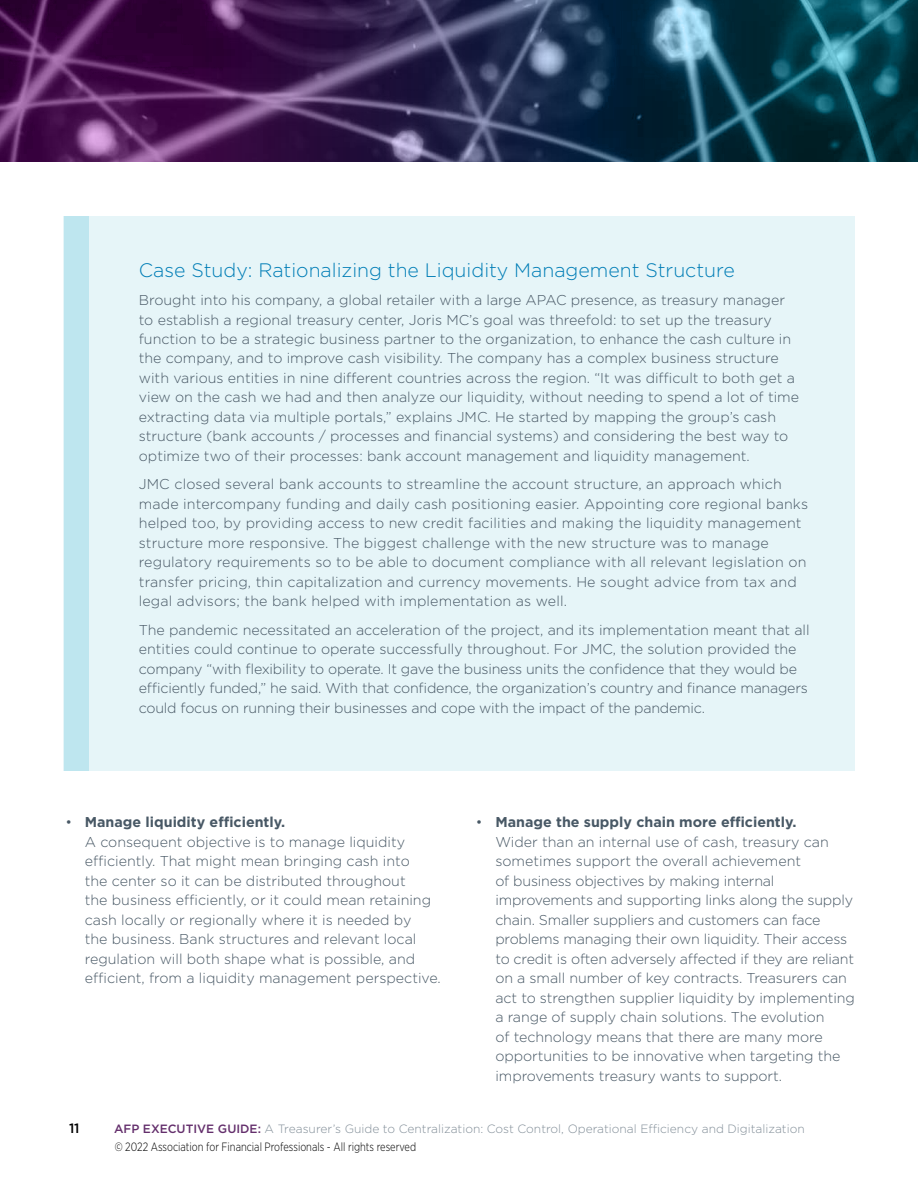
<style>
.page{position:relative;width:918px;height:1188px;background:#fff}
.page>*{position:absolute;margin:0;border:0;box-sizing:border-box;transform-origin:0 0}
.t1{font:300 19.5px "Gotham";color:#007db6}
.t2{font:300 14.25px/19.5px "Gotham";color:#485865}
.t3{font:500 13.5px "Gotham";color:#000}
.t4{font:300 12px "Gotham";color:#828e98}
.t5{font:300 12px "Gotham Narrow";color:#000;scale:.9 1}
.s1{font-weight:700}
.s2{font-weight:500;color:#642f6c}
</style>
<div class="page">
<div style="left:64px;top:216px;width:791px;height:555px;background:#e6f5f8"></div>
<div style="left:64px;top:216px;width:25px;height:555px;background:#bee6ef"></div>
<svg style="left:0;top:0;width:918px;height:162px;background:#303156"></svg>
<h1 class="t1" style="left:139px;top:257px;width:598px">Case Study: Rationalizing the Liquidity Management Structure</h1>
<p class="t2" style="left:139px;top:290px;width:662px">Brought into his company, a global retailer with a large APAC presence, as treasury manager to establish a regional treasury center, Joris MC’s goal was threefold: to set up the treasury function to be a strategic business partner to the organization, to enhance the cash culture in the company, and to improve cash visibility. The company has a complex business structure with various entities in nine different countries across the region. “It was difficult to both get a view on the cash we had and then analyze our liquidity, without needing to spend a lot of time extracting data via multiple portals,” explains JMC. He started by mapping the group’s cash structure (bank accounts / processes and financial systems) and considering the best way to optimize two of their processes: bank account management and liquidity management.</p>
<p class="t2" style="left:139px;top:474px;width:671px">JMC closed several bank accounts to streamline the account structure, an approach which made intercompany funding and daily cash positioning easier. Appointing core regional banks helped too, by providing access to new credit facilities and making the liquidity management structure more responsive. The biggest challenge with the new structure was to manage regulatory requirements so to be able to document compliance with all relevant legislation on transfer pricing, thin capitalization and currency movements. He sought advice from tax and legal advisors; the bank helped with implementation as well.</p>
<p class="t2" style="left:139px;top:620px;width:672px">The pandemic necessitated an acceleration of the project, and its implementation meant that all entities could continue to operate successfully throughout. For JMC, the solution provided the company “with flexibility to operate. It gave the business units the confidence that they would be efficiently funded,” he said. With that confidence, the organization’s country and finance managers could focus on running their businesses and cope with the impact of the pandemic.</p>
<p class="t2" style="left:85px;top:812px;width:358px;text-indent:-19px">• <span class="s1">Manage liquidity efficiently.<br></span>A consequent objective is to manage liquidity efficiently. That might mean bringing cash into<br>the center so it can be distributed throughout<br>the business efficiently, or it could mean retaining cash locally or regionally where it is needed by<br>the business. Bank structures and relevant local regulation will both shape what is possible, and efficient, from a liquidity management perspective.</p>
<p class="t2" style="left:495px;top:812px;width:361px;text-indent:-19px">• <span class="s1">Manage the supply chain more efficiently.<br></span>Wider than an internal use of cash, treasury can sometimes support the overall achievement<br>of business objectives by making internal improvements and supporting links along the supply chain. Smaller suppliers and customers can face problems managing their own liquidity. Their access to credit is often adversely affected if they are reliant on a small number of key contracts. Treasurers can act to strengthen supplier liquidity by implementing a range of supply chain solutions. The evolution<br>of technology means that there are many more opportunities to be innovative when targeting the improvements treasury wants to support.</p>
<p class="t3" style="left:69px;top:1119px;width:12px">11</p>
<p class="t4" style="left:114px;top:1121px;width:692px"><span class="s2">AFP EXECUTIVE GUIDE:</span> A Treasurer’s Guide to Centralization: Cost Control, Operational Efficiency and Digitalization</p>
<p class="t5" style="left:115px;top:1139px;width:336px">© 2022 Association for Financial Professionals - All rights reserved</p>
</div>
